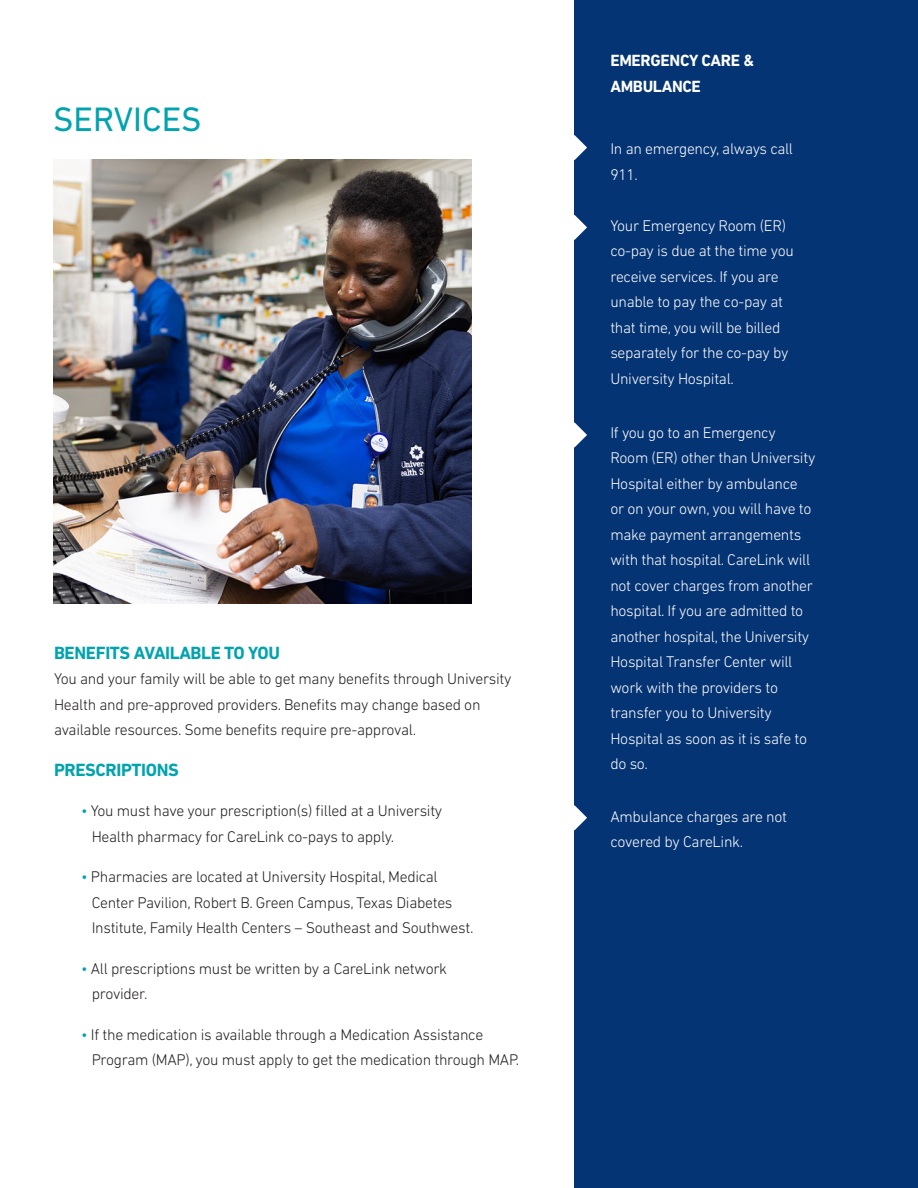
<style>
.page{position:relative;width:918px;height:1188px;background:#fff}
.page>*{position:absolute;margin:0;border:0;box-sizing:border-box;transform-origin:0 0}
.t1{font:34.5px "DIN Next LT Pro";color:#00a3ae}
.t2{font:700 18px "DIN Next LT Pro";letter-spacing:-.02em;color:#00a3ae}
.t3{font:700 16.5px/25.5px "DIN Next LT Pro";letter-spacing:-.02em;color:#fff}
.t4{font:300 15.75px/25.5px "DIN Next LT Pro";letter-spacing:-.02em;color:#231f20}
.t5{font:300 15.75px/25.5px "DIN Next LT Pro";letter-spacing:-.02em;color:#fff}
.s1{color:#00a3ae}
</style>
<div class="page">
<div style="left:574px;top:0;width:344px;height:1188px;background:#053474"></div>
<svg style="left:574px;top:135px;width:13px;height:25px"></svg>
<svg style="left:574px;top:215px;width:13px;height:25px"></svg>
<svg style="left:574px;top:422px;width:13px;height:26px"></svg>
<img style="left:53px;top:159px;width:419px;height:445px">
<svg style="left:574px;top:805px;width:13px;height:25px"></svg>
<h1 class="t1" style="left:53px;top:100px;width:150px">SERVICES</h1>
<h4 class="t2" style="left:54px;top:642px;width:228px">BENEFITS AVAILABLE TO YOU</h4>
<p class="t4" style="left:54px;top:666px;width:459px">You and your family will be able to get many benefts through University<br>Health and pre-approved providers. Benefts may change based on available resources. Some benefts require pre-approval.</p>
<h4 class="t2" style="left:54px;top:759px;width:126px">PRESCRIPTIONS</h4>
<p class="t4" style="left:92px;top:798px;width:352px;text-indent:-11px"><span class="s1">•</span> You must have your prescription(s) flled at a University<br>Health pharmacy for CareLink co-pays to apply.</p>
<p class="t4" style="left:92px;top:864px;width:383px;text-indent:-11px"><span class="s1">•</span> Pharmacies are located at University Hospital, Medical<br>Center Pavilion, Robert B. Green Campus, Texas Diabetes<br>Institute, Family Health Centers – Southeast and Southwest.</p>
<p class="t4" style="left:92px;top:955px;width:357px;text-indent:-11px"><span class="s1">•</span> All prescriptions must be written by a CareLink network provider.</p>
<p class="t4" style="left:92px;top:1021px;width:429px;text-indent:-11px"><span class="s1">•</span> If the medication is available through a Medication Assistance<br>Program (MAP), you must apply to get the medication through MAP.</p>
<h4 class="t3" style="left:610px;top:48px;width:145px">EMERGENCY CARE &amp;<br>AMBULANCE</h4>
<p class="t5" style="left:610px;top:136px;width:184px">In an emergency, always call<br>911.</p>
<p class="t5" style="left:610px;top:212px;width:185px">Your Emergency Room (ER) co-pay is due at the time you receive services. If you are unable to pay the co-pay at that time, you will be billed separately for the co-pay by<br>University Hospital.</p>
<p class="t5" style="left:610px;top:420px;width:206px">If you go to an Emergency<br>Room (ER) other than University<br>Hospital either by ambulance or on your own, you will have to make payment arrangements with that hospital. CareLink will not cover charges from another hospital. If you are admitted to another hospital, the University<br>Hospital Transfer Center will work with the providers to transfer you to University<br>Hospital as soon as it is safe to do so.</p>
<p class="t5" style="left:610px;top:803px;width:178px">Ambulance charges are not covered by CareLink.</p>
</div>
